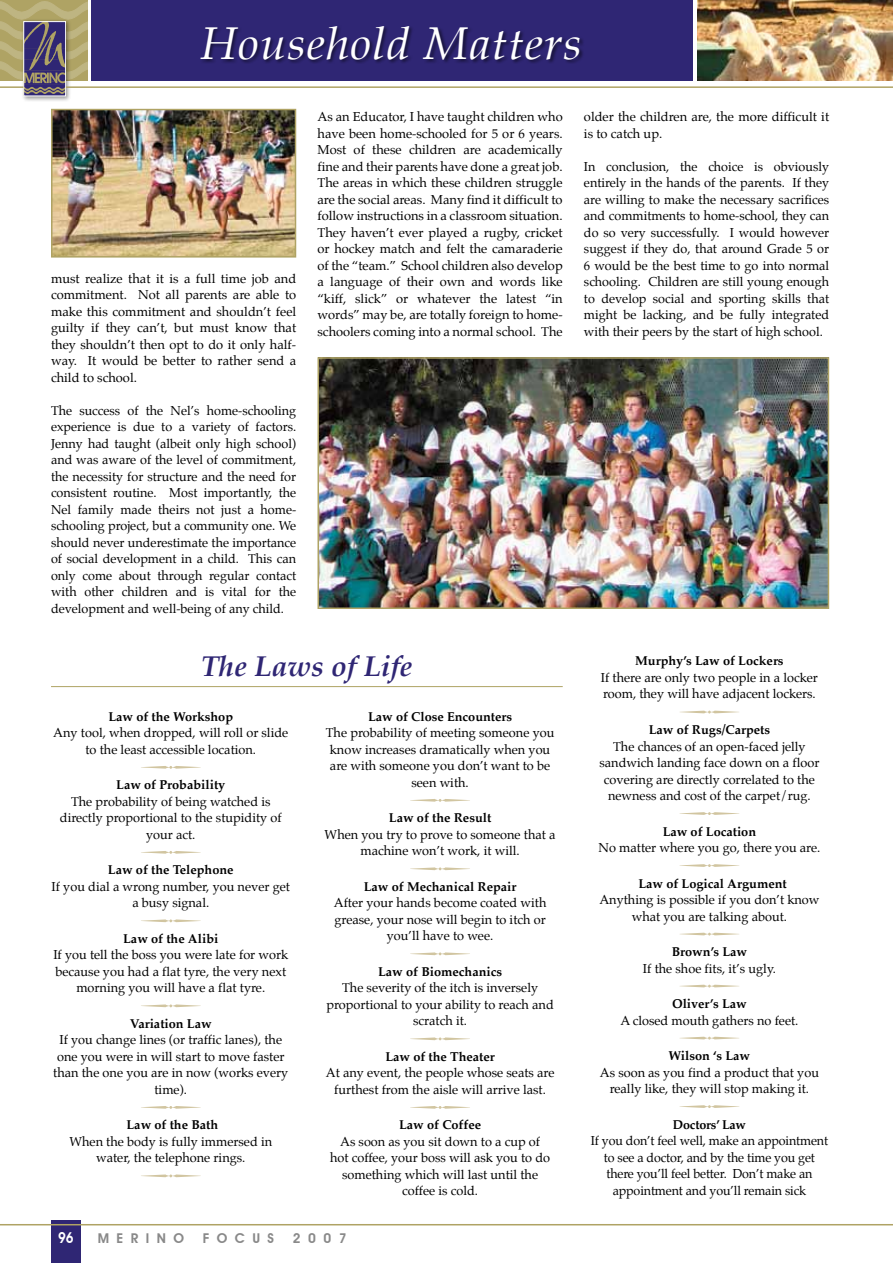
<style>
.page{position:relative;width:893px;height:1263px;background:#fff}
.page>*{position:absolute;margin:0;border:0;box-sizing:border-box;transform-origin:0 0}
.t1{font:italic 45px "Palatino";letter-spacing:.02em;color:#fff;scale:1.05 1}
.t2{font:italic 700 28.5px "Palatino";color:#2f2674}
.t3{font:600 15px "Avant Garde IT Cby BT";color:#fff;scale:.9 1}
.t4{font:600 13.5px "Avant Garde IT Cby BT";letter-spacing:.55em;color:#898989}
.t5{font:12.75px/16.5px "Palatino";color:#000;text-align:center}
.t6{font:700 12.75px "Palatino";color:#000}
</style>
<div class="page">
<div style="left:91px;top:0;width:602px;height:81px;background:#2f2674"></div>
<div style="left:51px;top:1220px;width:30px;height:43px;background:#2f2674"></div>
<hr style="left:0;top:1224px;width:893px;height:1px;background:#afa364">
<img style="left:54px;top:112px;width:239px;height:143px">
<div style="left:51px;top:109px;width:245px;height:149px;border:2px solid #afa364"></div>
<img style="left:320px;top:360px;width:506px;height:246px">
<div style="left:317px;top:357px;width:512px;height:252px;border:2px solid #afa364"></div>
<svg style="left:141px;top:766px;width:60px;height:3px"></svg>
<svg style="left:141px;top:851px;width:60px;height:3px"></svg>
<svg style="left:141px;top:919px;width:60px;height:3px"></svg>
<svg style="left:141px;top:1004px;width:60px;height:3px"></svg>
<svg style="left:141px;top:1106px;width:60px;height:3px"></svg>
<svg style="left:141px;top:1174px;width:60px;height:3px"></svg>
<svg style="left:410px;top:799px;width:60px;height:3px"></svg>
<svg style="left:410px;top:867px;width:60px;height:3px"></svg>
<svg style="left:410px;top:952px;width:60px;height:3px"></svg>
<svg style="left:410px;top:1037px;width:60px;height:3px"></svg>
<svg style="left:410px;top:1106px;width:60px;height:3px"></svg>
<svg style="left:680px;top:711px;width:59px;height:2px"></svg>
<svg style="left:679px;top:812px;width:60px;height:3px"></svg>
<svg style="left:679px;top:864px;width:60px;height:3px"></svg>
<svg style="left:680px;top:933px;width:59px;height:2px"></svg>
<svg style="left:679px;top:985px;width:60px;height:2px"></svg>
<svg style="left:679px;top:1037px;width:60px;height:2px"></svg>
<svg style="left:679px;top:1105px;width:60px;height:3px"></svg>
<hr style="left:51px;top:686px;width:512px;height:1px;background:#afa364">
<div style="left:200px;top:25px;width:385px;height:39px;background:#000;opacity:.5"></div>
<img style="left:697px;top:0;width:196px;height:81px">
<div style="left:21px;top:19px;width:50px;height:83px;background:#000;opacity:.4"></div>
<svg style="left:0;top:1px;width:87px;height:95px"></svg>
<div style="left:23px;top:21px;width:43px;height:75px;border:1px solid #fff"></div>
<hr style="left:66px;top:86px;width:827px;height:2px;background:#afa364">
<hr style="left:0;top:86px;width:23px;height:2px;background:#afa364">
<h1 class="t1" style="left:201px;top:8px;width:365px">Household Matters</h1>
<p class="t5" style="left:51px;top:270px;width:247px;text-align:justify">must realize that it is a full time job and commitment. Not all parents are able to make this commitment and shouldn’t feel guilty if they can’t, but must know that they shouldn’t then opt to do it only half&shy;way. It would be better to rather send a child to school.</p>
<p class="t5" style="left:51px;top:402px;width:247px;text-align:justify">The success of the Nel’s home-schooling experience is due to a variety of factors.<br>Jenny had taught (albeit only high school) and was aware of the level of commitment, the necessity for structure and the need for consistent routine. Most importantly, the Nel family made theirs not just a home&shy;schooling project, but a community one. We should never underestimate the importance of social development in a child. This can only come about through regular contact with other children and is vital for the development and well-being of any child.</p>
<p class="t5" style="left:317px;top:108px;width:247px;text-align:justify">As an Educator, I have taught children who have been home-schooled for 5 or 6 years.<br>Most of these children are academically fine and their parents have done a great job.<br>The areas in which these children struggle are the social areas. Many find it difficult to follow instructions in a classroom situation.<br>They haven’t ever played a rugby, cricket or hockey match and felt the camaraderie of the “team.” School children also develop a language of their own and words like “kiff, slick” or whatever the latest “in words” may be, are totally foreign to home&shy;schoolers coming into a normal school. The</p>
<p class="t5" style="left:584px;top:108px;width:247px;text-align:left">older the children are, the more difficult it is to catch up.</p>
<p class="t5" style="left:584px;top:158px;width:247px;text-align:justify">In conclusion, the choice is obviously entirely in the hands of the parents. If they are willing to make the necessary sacrifices and commitments to home-school, they can do so very successfully. I would however suggest if they do, that around Grade 5 or 6 would be the best time to go into normal schooling. Children are still young enough to develop social and sporting skills that might be lacking, and be fully integrated with their peers by the start of high school.</p>
<h2 class="t2" style="left:201px;top:644px;width:213px">The Laws of Life</h2>
<p class="t6" style="left:108px;top:705px;width:126px">Law of the Workshop</p>
<p class="t5" style="left:53px;top:725px;width:236px">Any tool, when dropped, will roll or slide to the least accessible location.</p>
<p class="t6" style="left:116px;top:774px;width:111px">Law of Probability</p>
<p class="t5" style="left:60px;top:793px;width:223px">The probability of being watched is directly proportional to the stupidity of your act.</p>
<p class="t6" style="left:108px;top:859px;width:127px">Law of the Telephone</p>
<p class="t5" style="left:52px;top:878px;width:240px">If you dial a wrong number, you never get a busy signal.</p>
<p class="t6" style="left:123px;top:927px;width:97px">Law of the Alibi</p>
<p class="t5" style="left:53px;top:947px;width:236px">If you tell the boss you were late for work because you had a flat tyre, the very next morning you will have a flat tyre.</p>
<p class="t6" style="left:130px;top:1012px;width:83px">Variation Law</p>
<p class="t5" style="left:53px;top:1032px;width:237px">If you change lines (or traffic lanes), the one you were in will start to move faster than the one you are in now (works every time).</p>
<p class="t6" style="left:127px;top:1114px;width:93px">Law of the Bath</p>
<p class="t5" style="left:69px;top:1133px;width:204px">When the body is fully immersed in water, the telephone rings.</p>
<p class="t6" style="left:368px;top:705px;width:146px">Law of Close Encounters</p>
<p class="t5" style="left:326px;top:725px;width:230px">The probability of meeting someone you know increases dramatically when you are with someone you don’t want to be seen with.</p>
<p class="t6" style="left:389px;top:807px;width:104px">Law of the Result</p>
<p class="t5" style="left:325px;top:826px;width:232px">When you try to prove to someone that a machine won’t work, it will.</p>
<p class="t6" style="left:364px;top:875px;width:154px">Law of Mechanical Repair</p>
<p class="t5" style="left:334px;top:895px;width:214px">After your hands become coated with grease, your nose will begin to itch or you’ll have to wee.</p>
<p class="t6" style="left:378px;top:960px;width:125px">Law of Biomechanics</p>
<p class="t5" style="left:326px;top:980px;width:229px">The severity of the itch is inversely proportional to your ability to reach and scratch it.</p>
<p class="t6" style="left:385px;top:1045px;width:111px">Law of the Theater</p>
<p class="t5" style="left:326px;top:1065px;width:230px">At any event, the people whose seats are furthest from the aisle will arrive last.</p>
<p class="t6" style="left:399px;top:1114px;width:83px">Law of Coffee</p>
<p class="t5" style="left:330px;top:1133px;width:222px">As soon as you sit down to a cup of hot coffee, your boss will ask you to do something which will last until the coffee is cold.</p>
<p class="t3" style="left:58px;top:1229px;width:19px">96</p>
<p class="t4" style="left:98px;top:1230px;width:88px">MERINO</p>
<p class="t4" style="left:203px;top:1230px;width:73px">FOCUS</p>
<p class="t4" style="left:293px;top:1230px;width:55px">2007</p>
<p class="t6" style="left:635px;top:650px;width:150px">Murphy’s Law of Lockers</p>
<p class="t5" style="left:601px;top:669px;width:219px;text-align:left">If there are only two people in a locker room, they will have adjacent lockers.</p>
<p class="t6" style="left:649px;top:719px;width:123px">Law of Rugs/Carpets</p>
<p class="t5" style="left:599px;top:738px;width:221px">The chances of an open-faced jelly sandwich landing face down on a floor covering are directly correlated to the newness and cost of the carpet/rug.</p>
<p class="t6" style="left:663px;top:820px;width:95px">Law of Location</p>
<p class="t5" style="left:598px;top:839px;width:223px">No matter where you go, there you are.</p>
<p class="t6" style="left:638px;top:872px;width:150px">Law of Logical Argument</p>
<p class="t5" style="left:599px;top:891px;width:222px">Anything is possible if you don’t know what you are talking about.</p>
<p class="t6" style="left:672px;top:941px;width:77px">Brown’s Law</p>
<p class="t5" style="left:643px;top:960px;width:134px">If the shoe fits, it’s ugly.</p>
<p class="t6" style="left:672px;top:993px;width:76px">Oliver’s Law</p>
<p class="t5" style="left:620px;top:1012px;width:180px">A closed mouth gathers no feet.</p>
<p class="t6" style="left:669px;top:1045px;width:83px">Wilson ‘s Law</p>
<p class="t5" style="left:600px;top:1064px;width:221px">As soon as you find a product that you really like, they will stop making it.</p>
<p class="t6" style="left:673px;top:1113px;width:75px">Doctors’ Law</p>
<p class="t5" style="left:591px;top:1132px;width:239px">If you don’t feel well, make an appointment to see a doctor, and by the time you get there you’ll feel better. Don’t make an appointment and you’ll remain sick</p>
</div>
